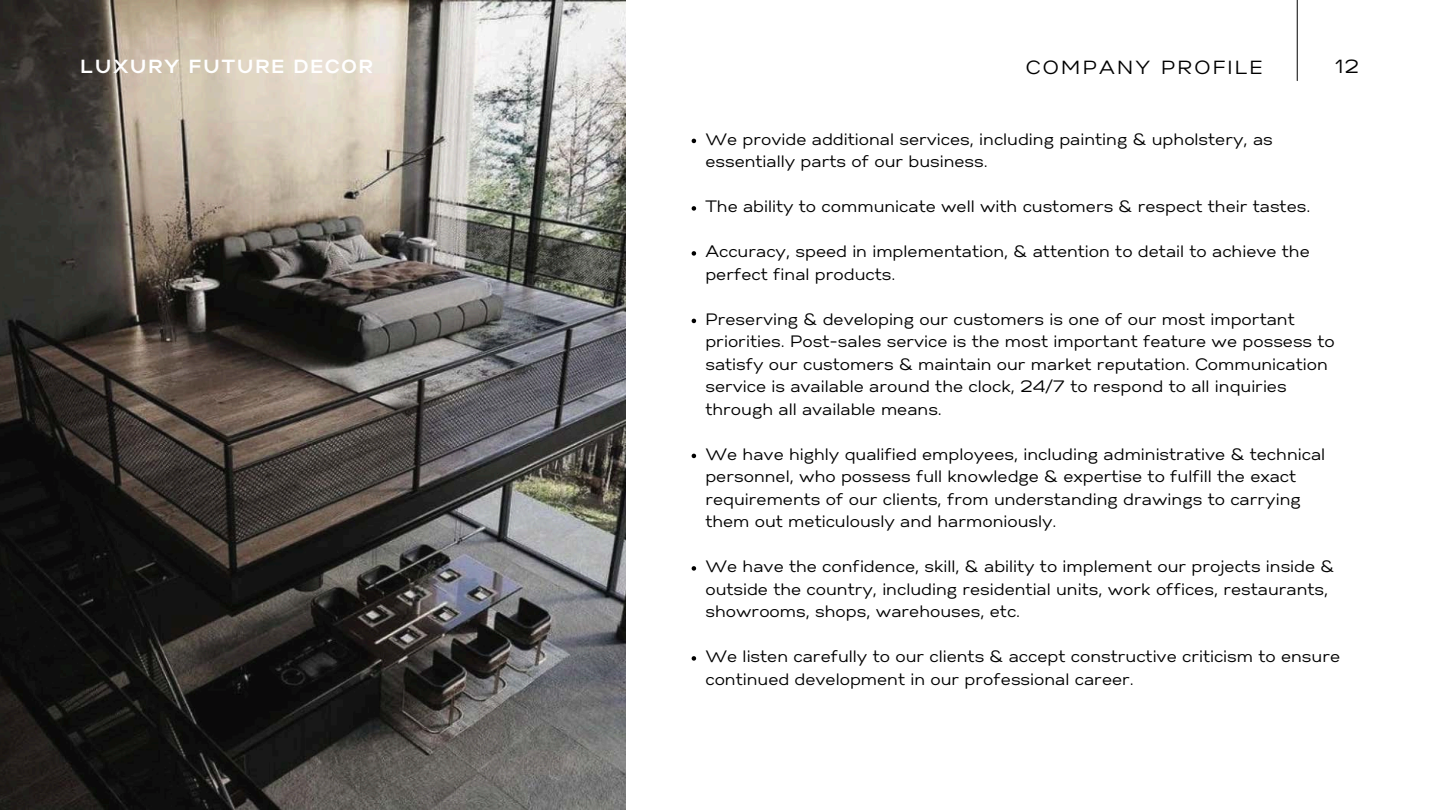
<style>
.page{position:relative;width:1440px;height:810px;background:#fff}
.page>*{position:absolute;margin:0;border:0;box-sizing:border-box;transform-origin:0 0}
.t1{font:700 19px "Gabriel Sans";letter-spacing:.12em;color:#fff}
.t2{font:19px "Gabriel Sans";letter-spacing:.12em;color:#000}
.t3{font:16.5px/22.5px "Gabriel Sans";color:#000}
</style>
<div class="page">
<hr style="left:1297px;top:0;width:1px;height:81px;background:#000">
<img style="left:0;top:0;width:626px;height:810px">
<svg style="left:692px;top:139px;width:4px;height:4px"></svg>
<svg style="left:692px;top:206px;width:4px;height:5px"></svg>
<svg style="left:692px;top:251px;width:4px;height:5px"></svg>
<svg style="left:692px;top:319px;width:4px;height:4px"></svg>
<svg style="left:692px;top:454px;width:4px;height:4px"></svg>
<svg style="left:692px;top:566px;width:4px;height:5px"></svg>
<svg style="left:692px;top:656px;width:4px;height:5px"></svg>
<p class="t1" style="left:81px;top:58px;width:293px">LUXURY FUTURE DECOR</p>
<p class="t2" style="left:1026px;top:59px;width:238px">COMPANY PROFILE</p>
<p class="t2" style="left:1335px;top:58px;width:25px">12</p>
<p class="t3" style="left:705px;top:129px;width:569px">We provide additional services, including painting &amp; upholstery, as essentially parts of our business.</p>
<p class="t3" style="left:705px;top:196px;width:606px">The ability to communicate well with customers &amp; respect their tastes.</p>
<p class="t3" style="left:705px;top:241px;width:606px">Accuracy, speed in implementation, &amp; attention to detail to achieve the perfect final products.</p>
<p class="t3" style="left:705px;top:309px;width:631px">Preserving &amp; developing our customers is one of our most important priorities. Post-sales service is the most important feature we possess to satisfy our customers &amp; maintain our market reputation. Communication service is available around the clock, 24/7 to respond to all inquiries through all available means.</p>
<p class="t3" style="left:705px;top:444px;width:621px">We have highly qualified employees, including administrative &amp; technical personnel, who possess full knowledge &amp; expertise to fulfill the exact requirements of our clients, from understanding drawings to carrying them out meticulously and harmoniously.</p>
<p class="t3" style="left:705px;top:556px;width:630px">We have the confidence, skill, &amp; ability to implement our projects inside &amp; outside the country, including residential units, work offices, restaurants, showrooms, shops, warehouses, etc.</p>
<p class="t3" style="left:705px;top:646px;width:636px">We listen carefully to our clients &amp; accept constructive criticism to ensure continued development in our professional career.</p>
</div>
